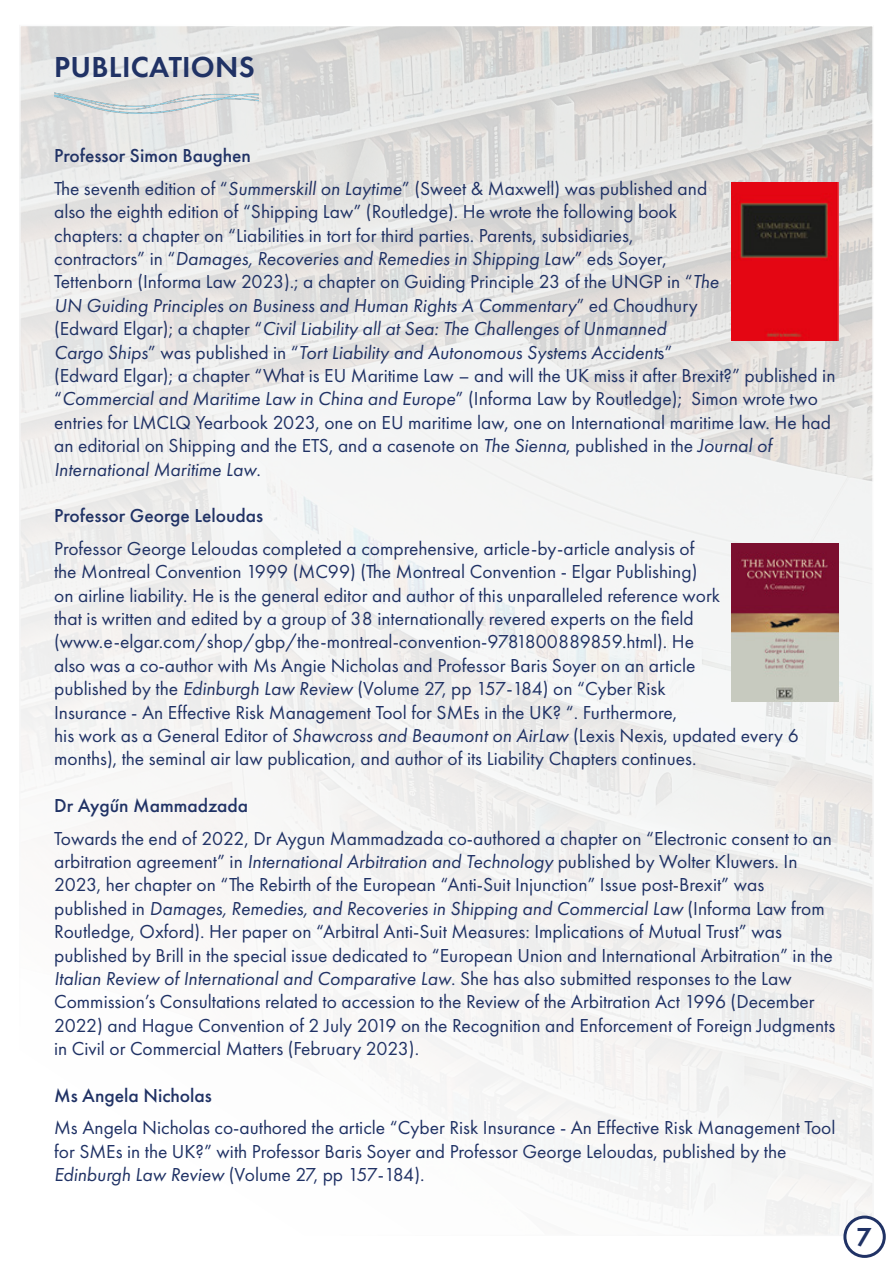
<style>
.page{position:relative;width:893px;height:1263px;background:#fff}
.page>*{position:absolute;margin:0;border:0;box-sizing:border-box;transform-origin:0 0}
.t1{font:600 30px "Futura PT";letter-spacing:.01em;color:#203265}
.t2{font:600 27px "Futura PT";color:#203265}
.t3{font:19.5px/23.4px "Futura PT";color:#203265}
.t4{font:italic 19.5px "Futura PT";color:#203265}
.t5{font:500 19.5px "Futura PT";color:#203265}
.t6{font:19.5px "Futura PT";letter-spacing:-.025em;color:#203265}
.s1{font-style:italic}
.s2{font-style:normal}
</style>
<div class="page">
<img style="left:22px;top:28px;width:849px;height:1205px">
<img style="left:54px;top:90px;width:205px;height:28px">
<img style="left:731px;top:182px;width:108px;height:158px">
<img style="left:731px;top:543px;width:108px;height:158px">
<div style="left:845px;top:1217px;width:39px;height:39px;background:#fff;border-radius:50%"></div>
<div style="left:843px;top:1215px;width:43px;height:43px;border:3px solid #203265;border-radius:50%"></div>
<p class="t1" style="left:54px;top:48px;width:202px">PUBLICATIONS</p>
<p class="t5" style="left:54px;top:144px;width:198px">Professor Simon Baughen</p>
<p class="t3" style="left:54px;top:176px;width:655px">The seventh edition of “<span class="s1">Summerskill on Laytime</span>” (Sweet &amp; Maxwell) was published and also the eighth edition of “Shipping Law” (Routledge). He wrote the following book</p>
<p class="t3" style="left:54px;top:223px;width:581px">chapters: a chapter on “Liabilities in tort for third parties. Parents, subsidiaries,</p>
<p class="t4" style="left:54px;top:247px;width:614px"><span class="s2">contractors” in “</span>Damages, Recoveries and Remedies in Shipping Law<span class="s2">” eds Soyer,</span></p>
<p class="t3" style="left:54px;top:270px;width:666px">Tettenborn (Informa Law 2023).; a chapter on Guiding Principle 23 of the UNGP in “<span class="s1">The<br>UN Guiding Principles on Business and Human Rights A Commentary</span>” ed Choudhury (Edward Elgar); a chapter “<span class="s1">Civil Liability all at Sea: The Challenges of Unmanned</span></p>
<p class="t3" style="left:54px;top:340px;width:783px"><span class="s1">Cargo Ships</span>” was published in “<span class="s1">Tort Liability and Autonomous Systems Accident</span>s”<br>(Edward Elgar); a chapter “What is EU Maritime Law – and will the UK miss it after Brexit?” published in “<span class="s1">Commercial and Maritime Law in China and Europe</span>” (Informa Law by Routledge); Simon wrote two entries for LMCLQ Yearbook 2023, one on EU maritime law, one on International maritime law. He had an editorial on Shipping and the ETS, and a casenote on <span class="s1">The Sienna</span>, published in the <span class="s1">Journal of</span></p>
<p class="t4" style="left:54px;top:457px;width:208px">International Maritime Law<span class="s2">.</span></p>
<p class="t5" style="left:54px;top:504px;width:211px">Professor George Leloudas</p>
<p class="t3" style="left:54px;top:536px;width:667px">Professor George Leloudas completed a comprehensive, article-by-article analysis of the Montreal Convention 1999 (MC99) (The Montreal Convention - Elgar Publishing) on airline liability. He is the general editor and author of this unparalleled reference work that is written and edited by a group of 38 internationally revered experts on the field</p>
<p class="t3" style="left:54px;top:630px;width:643px;text-align:justify">(www.e-elgar.com/shop/gbp/the-montreal-convention-9781800889859.html). He also was a co-author with Ms Angie Nicholas and Professor Baris Soyer on an article published by the <span class="s1">Edinburgh Law Review</span> (Volume 27, pp 157-184) on “Cyber Risk</p>
<p class="t3" style="left:54px;top:700px;width:746px">Insurance - An Effective Risk Management Tool for SMEs in the UK? “. Furthermore,<br>his work as a General Editor of <span class="s1">Shawcross and Beaumont on AirLaw</span> (Lexis Nexis, updated every 6 months), the seminal air law publication, and author of its Liability Chapters continues.</p>
<p class="t5" style="left:54px;top:794px;width:196px">Dr Aygűn Mammadzada</p>
<p class="t3" style="left:54px;top:826px;width:779px">Towards the end of 2022, Dr Aygun Mammadzada co-authored a chapter on “Electronic consent to an</p>
<p class="t3" style="left:54px;top:850px;width:745px">arbitration agreement” in <span class="s1">International Arbitration and Technology</span> published by Wolter Kluwers. In<br>2023, her chapter on “The Rebirth of the European “Anti-Suit Injunction” Issue post-Brexit” was</p>
<p class="t3" style="left:54px;top:896px;width:772px">published in <span class="s1">Damages, Remedies, and Recoveries in Shipping and Commercial Law</span> (Informa Law from<br>Routledge, Oxford). Her paper on “Arbitral Anti-Suit Measures: Implications of Mutual Trust” was</p>
<p class="t3" style="left:54px;top:943px;width:780px">published by Brill in the special issue dedicated to “European Union and International Arbitration” in the<br><span class="s1">Italian Review of International and Comparative Law</span>. She has also submitted responses to the Law</p>
<p class="t3" style="left:54px;top:990px;width:783px">Commission’s Consultations related to accession to the Review of the Arbitration Act 1996 (December<br>2022) and Hague Convention of 2 July 2019 on the Recognition and Enforcement of Foreign Judgments in Civil or Commercial Matters (February 2023).</p>
<p class="t5" style="left:54px;top:1084px;width:159px">Ms Angela Nicholas</p>
<p class="t3" style="left:54px;top:1116px;width:783px">Ms Angela Nicholas co-authored the article “Cyber Risk Insurance - An Effective Risk Management Tool for SMEs in the UK?” with Professor Baris Soyer and Professor George Leloudas, published by the</p>
<p class="t6" style="left:54px;top:1163px;width:372px"><span class="s1">Edinburgh Law Review</span> (Volume 27, pp 157-184).</p>
<p class="t2" style="left:856px;top:1219px;width:17px">7</p>
</div>
